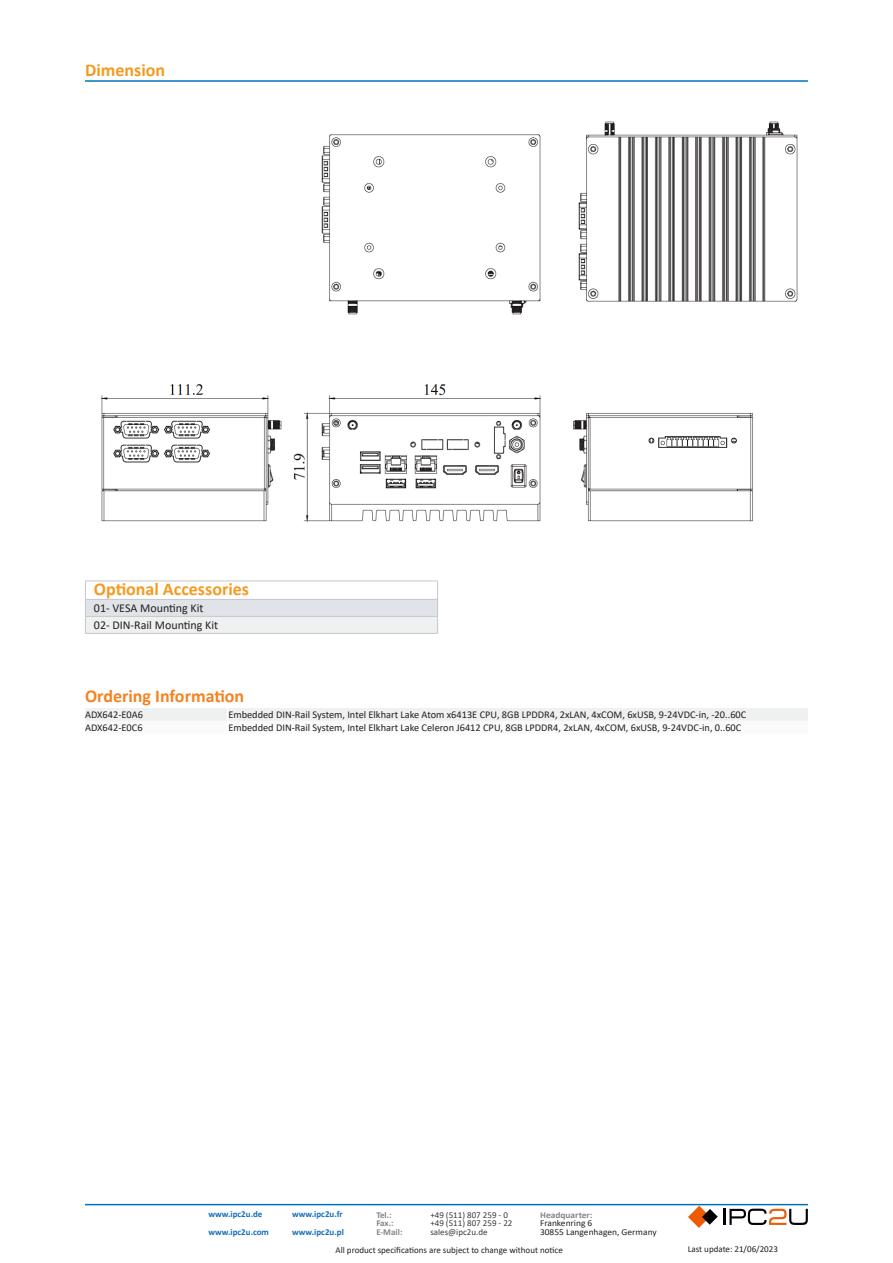
<style>
.page{position:relative;width:893px;height:1263px;background:#fff}
.page>*{position:absolute;margin:0;border:0;box-sizing:border-box;transform-origin:0 0}
.t1{font:700 18px "Calibri";color:#f49a20}
.t2{font:700 18px "Calibri";color:#f58220}
.t3{font:12px "Calibri";color:#231f20}
.t4{font:10.35px "Calibri";color:#231f20}
.t5{font:9px "Calibri";color:#231f20}
.t6{font:700 9px "Calibri";color:#146eb8}
.t7{font:9px "Calibri";color:#3b3d41}
.t8{font:9px "Calibri";color:#231f20;scale:1.05 1}
.t9{font:700 9px "Calibri";color:#82858b}
.t10{font:700 9px "Calibri";color:#82858b;scale:1.05 1}
</style>
<div class="page">
<hr style="left:85px;top:80px;width:723px;height:2px;background:#0072bc">
<svg style="left:724px;top:1209px;width:84px;height:16px"></svg>
<svg style="left:688px;top:1206px;width:30px;height:22px"></svg>
<hr style="left:85px;top:1204px;width:723px;height:1px;background:#0072bc">
<img style="left:100px;top:121px;width:698px;height:402px">
<div style="left:85px;top:708px;width:723px;height:13px;background:#eff0f0"></div>
<div style="left:85px;top:599px;width:353px;height:17px;background:#e0e3e7"></div>
<div style="left:85px;top:616px;width:353px;height:17px;background:#eff0f0"></div>
<hr style="left:85px;top:581px;width:353px;height:1px;background:#c5c8cc">
<hr style="left:85px;top:599px;width:353px;height:1px;background:#c5c8cc">
<hr style="left:85px;top:616px;width:353px;height:1px;background:#c5c8cc">
<svg style="left:85px;top:581px;width:1px;height:52px"></svg>
<svg style="left:437px;top:581px;width:1px;height:52px"></svg>
<hr style="left:85px;top:633px;width:353px;height:1px;background:#c5c8cc">
<p class="t1" style="left:85px;top:57px;width:82px">Dimension</p>
<p class="t1" style="left:94px;top:576px;width:157px">Optional Accessories</p>
<p class="t3" style="left:94px;top:600px;width:111px">01- VESA Mounting Kit</p>
<p class="t3" style="left:94px;top:617px;width:126px">02- DIN-Rail Mounting Kit</p>
<p class="t2" style="left:85px;top:683px;width:161px">Ordering Information</p>
<p class="t4" style="left:85px;top:707px;width:60px">ADX642-E0A6</p>
<p class="t4" style="left:228px;top:707px;width:519px">Embedded DIN-Rail System, Intel Elkhart Lake Atom x6413E CPU, 8GB LPDDR4, 2xLAN, 4xCOM, 6xUSB, 9-24VDC-in, -20..60C</p>
<p class="t4" style="left:85px;top:720px;width:59px">ADX642-E0C6</p>
<p class="t4" style="left:228px;top:720px;width:514px">Embedded DIN-Rail System, Intel Elkhart Lake Celeron J6412 CPU, 8GB LPDDR4, 2xLAN, 4xCOM, 6xUSB, 9-24VDC-in, 0..60C</p>
<p class="t6" style="left:208px;top:1208px;width:56px">www.ipc2u.de</p>
<p class="t6" style="left:208px;top:1225px;width:62px">www.ipc2u.com</p>
<p class="t6" style="left:292px;top:1208px;width:52px">www.ipc2u.fr</p>
<p class="t6" style="left:292px;top:1225px;width:53px">www.ipc2u.pl</p>
<p class="t9" style="left:376px;top:1208px;width:17px">Tel.:</p>
<p class="t7" style="left:430px;top:1208px;width:79px">+49 (511) 807 259 - 0</p>
<p class="t9" style="left:376px;top:1225px;width:28px">E-Mail:</p>
<p class="t7" style="left:430px;top:1225px;width:59px">sales@ipc2u.de</p>
<p class="t9" style="left:376px;top:1217px;width:19px">Fax.:</p>
<p class="t7" style="left:430px;top:1217px;width:84px">+49 (511) 807 259 - 22</p>
<p class="t10" style="left:540px;top:1208px;width:52px">Headquarter:</p>
<p class="t8" style="left:540px;top:1217px;width:51px">Frankenring 6</p>
<p class="t8" style="left:540px;top:1225px;width:113px">30855 Langenhagen, Germany</p>
<p class="t5" style="left:336px;top:1243px;width:229px">All product specifications are subject to change without notice</p>
<p class="t5" style="left:688px;top:1243px;width:92px">Last update: 21/06/2023</p>
</div>
